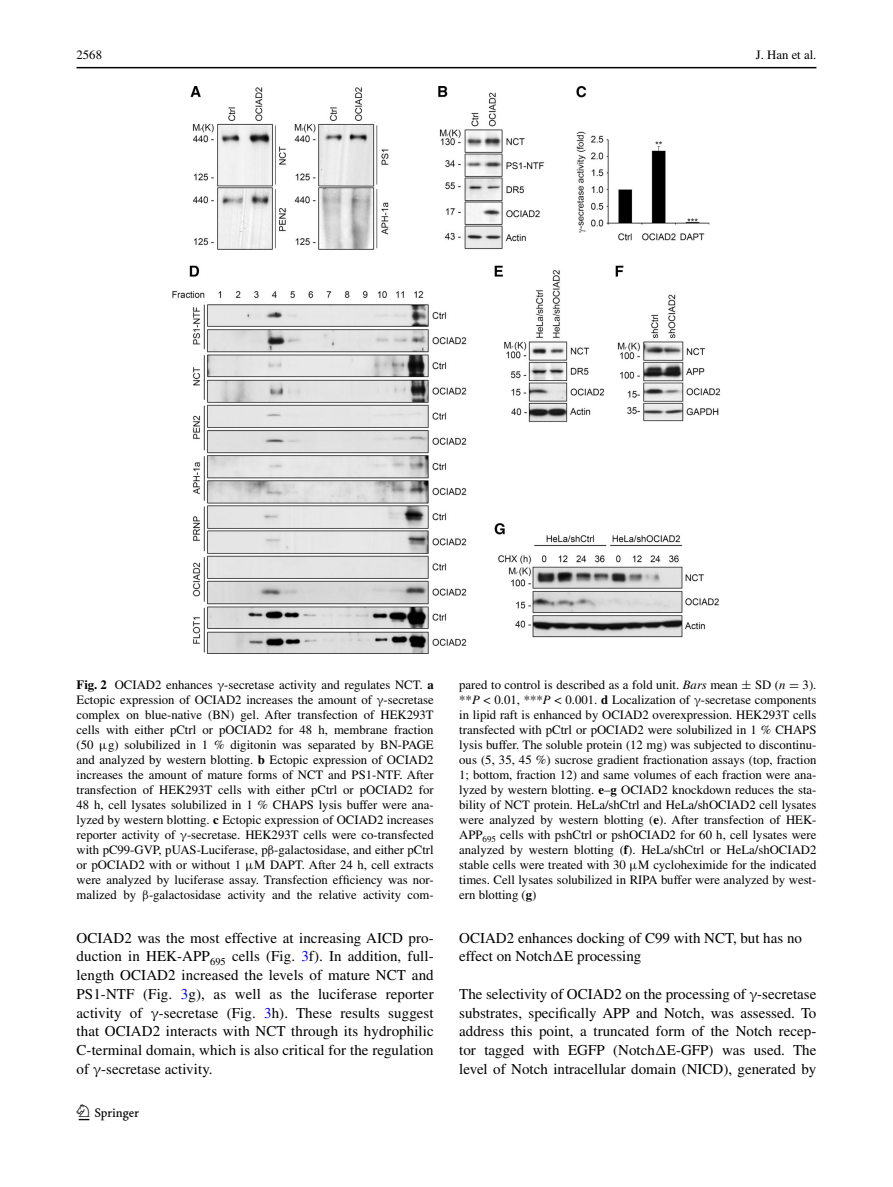
<style>
.page{position:relative;width:893px;height:1187px;background:#fff}
.page>*{position:absolute;margin:0;border:0;box-sizing:border-box;transform-origin:0 0}
.t1{font:22.5px "Springnew";color:#000}
.t2{font:15px/18.8px "Times";color:#000;text-align:justify}
.t3{font:12.75px/15px "Times";color:#000;text-align:justify}
.s1{font-weight:700}
.s2{font-family:"MTGU"}
.s3{font-style:italic}
.s4{font-family:"MTSY"}
.s5{color:#00f}
</style>
<div class="page">
<hr style="left:77px;top:67px;width:739px;height:1px;background:#000">
<img style="left:172px;top:87px;width:549px;height:566px">
<p class="t3" style="left:77px;top:48px;width:27px">2568</p>
<p class="t3" style="left:756px;top:48px;width:62px">J. Han et al.</p>
<p class="t3" style="left:77px;top:676px;width:359px"><span class="s1">Fig. 2</span> OCIAD2 enhances <span class="s2">γ</span>-secretase activity and regulates NCT. <span class="s1">a </span>Ectopic expression of OCIAD2 increases the amount of <span class="s2">γ</span>-secretase complex on blue-native (BN) gel. After transfection of HEK293T cells with either pCtrl or pOCIAD2 for 48 h, membrane fraction (50 <span class="s2">μ</span>g) solubilized in 1 % digitonin was separated by BN-PAGE and analyzed by western blotting. <span class="s1">b</span> Ectopic expression of OCIAD2 increases the amount of mature forms of NCT and PS1-NTF. After transfection of HEK293T cells with either pCtrl or pOCIAD2 for 48 h, cell lysates solubilized in 1 % CHAPS lysis buffer were ana&shy;lyzed by western blotting. <span class="s1">c</span> Ectopic expression of OCIAD2 increases reporter activity of <span class="s2">γ</span>-secretase. HEK293T cells were co-transfected with pC99-GVP, pUAS-Luciferase, p<span class="s2">β</span>-galactosidase, and either pCtrl or pOCIAD2 with or without 1 <span class="s2">μ</span>M DAPT. After 24 h, cell extracts were analyzed by luciferase assay. Transfection efficiency was nor&shy;malized by <span class="s2">β</span>-galactosidase activity and the relative activity com-</p>
<p class="t3" style="left:459px;top:676px;width:359px">pared to control is described as a fold unit. <span class="s3">Bars</span> mean <span class="s4">±</span> SD (<span class="s3">n</span> <span class="s4">=</span> 3). **<span class="s3">P</span> &lt; 0.01, ***<span class="s3">P</span> &lt; 0.001. <span class="s1">d</span> Localization of <span class="s2">γ</span>-secretase components in lipid raft is enhanced by OCIAD2 overexpression. HEK293T cells transfected with pCtrl or pOCIAD2 were solubilized in 1 % CHAPS lysis buffer. The soluble protein (12 mg) was subjected to discontinu&shy;ous (5, 35, 45 %) sucrose gradient fractionation assays (top, fraction 1; bottom, fraction 12) and same volumes of each fraction were ana&shy;lyzed by western blotting. <span class="s1">e</span>–<span class="s1">g</span> OCIAD2 knockdown reduces the sta&shy;bility of NCT protein. HeLa/shCtrl and HeLa/shOCIAD2 cell lysates were analyzed by western blotting (<span class="s1">e</span>). After transfection of HEK-APP<sub>695</sub> cells with pshCtrl or pshOCIAD2 for 60 h, cell lysates were analyzed by western blotting (<span class="s1">f</span>). HeLa/shCtrl or HeLa/shOCIAD2 stable cells were treated with 30 <span class="s2">μ</span>M cycloheximide for the indicated times. Cell lysates solubilized in RIPA buffer were analyzed by west&shy;ern blotting (<span class="s1">g</span>)</p>
<p class="t2" style="left:77px;top:927px;width:359px">OCIAD2 was the most effective at increasing AICD pro&shy;duction in HEK-APP<sub>695</sub> cells (Fig. <span class="s5">3</span>f). In addition, full&shy;length OCIAD2 increased the levels of mature NCT and PS1-NTF (Fig. <span class="s5">3</span>g), as well as the luciferase reporter activity of <span class="s2">γ</span>-secretase (Fig. <span class="s5">3</span>h). These results suggest that OCIAD2 interacts with NCT through its hydrophilic C-terminal domain, which is also critical for the regulation of <span class="s2">γ</span>-secretase activity.</p>
<p class="t2" style="left:459px;top:927px;width:344px">OCIAD2 enhances docking of C99 with NCT, but has no effect on Notch<span class="s2">Δ</span>E processing</p>
<p class="t2" style="left:459px;top:984px;width:359px">The selectivity of OCIAD2 on the processing of <span class="s2">γ</span>-secretase substrates, specifically APP and Notch, was assessed. To address this point, a truncated form of the Notch recep&shy;tor tagged with EGFP (Notch<span class="s2">Δ</span>E-GFP) was used. The level of Notch intracellular domain (NICD), generated by</p>
<h1 class="t1" style="left:79px;top:1104px;width:62px">1 3</h1>
</div>
